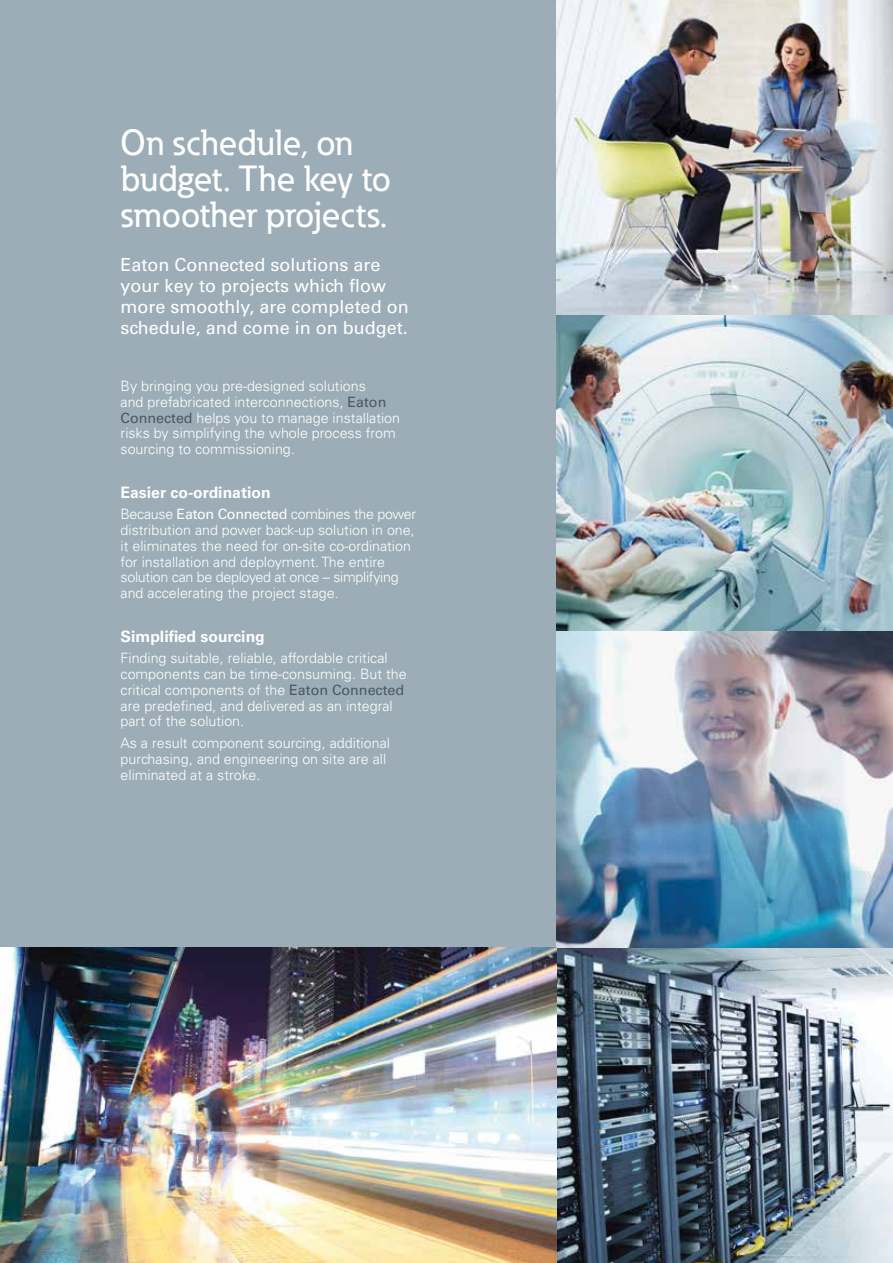
<style>
.page{position:relative;width:893px;height:1263px;background:#9cadb7}
.page>*{position:absolute;margin:0;border:0;box-sizing:border-box;transform-origin:0 0}
.t1{font:500 36px/36px "Eaton";color:#fff}
.t2{font:18px/21px "Univers LT Std";color:#fff}
.t3{font:700 15.75px "Univers LT Std";color:#fff}
.t4{font:300 14.25px/15.8px "Univers LT Std";color:#fff}
.s1{font-weight:400;color:#485865}
.s2{font-weight:400}
</style>
<div class="page">
<img style="left:556px;top:0;width:337px;height:1263px">
<img style="left:0;top:947px;width:556px;height:316px">
<h1 class="t1" style="left:121px;top:124px;width:272px">On schedule, on budget. The key to smoother projects.</h1>
<p class="t2" style="left:121px;top:254px;width:290px">Eaton Connected solutions are your key to projects which flow more smoothly, are completed on schedule, and come in on budget.</p>
<p class="t4" style="left:121px;top:378px;width:281px">By bringing you pre-designed solutions<br>and prefabricated interconnections, <span class="s1">Eaton Connected</span> helps you to manage installation risks by simplifying the whole process from sourcing to commissioning.</p>
<p class="t3" style="left:121px;top:483px;width:152px">Easier co-ordination</p>
<p class="t4" style="left:121px;top:506px;width:297px">Because <span class="s2">Eaton Connected</span> combines the power distribution and power back-up solution in one, it eliminates the need for on-site co-ordination for installation and deployment. The entire solution can be deployed at once – simplifying and accelerating the project stage.</p>
<p class="t3" style="left:121px;top:627px;width:146px">Simplified sourcing</p>
<p class="t4" style="left:121px;top:650px;width:288px">Finding suitable, reliable, affordable critical components can be time-consuming. But the critical components of the <span class="s1">Eaton Connected </span>are predefined, and delivered as an integral part of the solution.</p>
<p class="t4" style="left:121px;top:735px;width:271px">As a result component sourcing, additional purchasing, and engineering on site are all eliminated at a stroke.</p>
</div>
